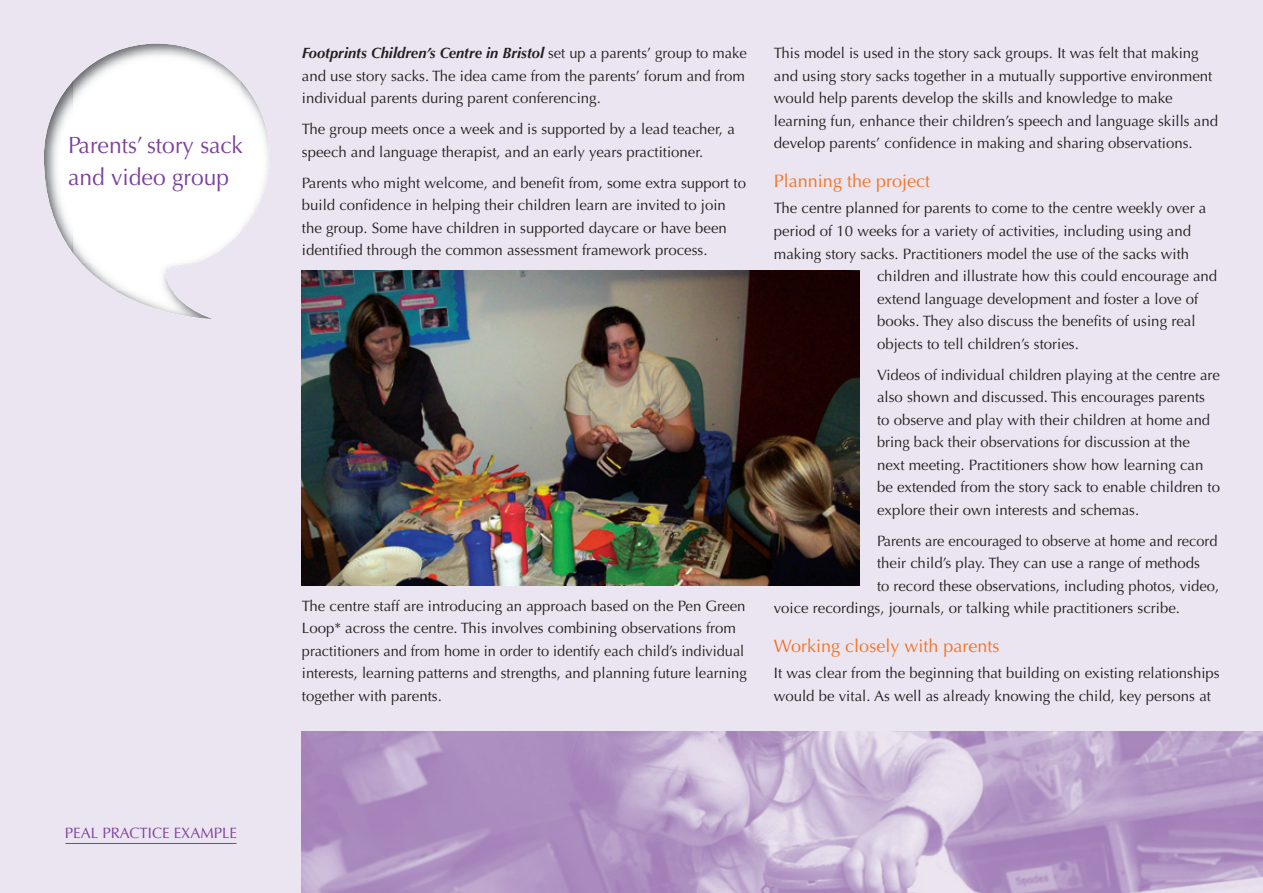
<style>
.page{position:relative;width:1263px;height:893px;background:#ebe5f1}
.page>*{position:absolute;margin:0;border:0;box-sizing:border-box;transform-origin:0 0}
.t1{font:23.55px/32.1px "Optima";color:#7c4099}
.t2{font:18px "Optima";color:#f47321}
.t3{font:15px/22.5px "Optima";color:#231f20}
.t4{font:15px "Optima";color:#7c4099}
.s1{font-weight:700;font-style:italic}
</style>
<div class="page">
<img style="left:302px;top:731px;width:961px;height:162px">
<img style="left:73px;top:44px;width:168px;height:220px">
<img style="left:44px;top:81px;width:29px;height:172px">
<img style="left:241px;top:81px;width:28px;height:150px">
<img style="left:82px;top:264px;width:101px;height:27px">
<img style="left:116px;top:291px;width:96px;height:28px">
<img style="left:302px;top:271px;width:557px;height:314px">
<hr style="left:65px;top:843px;width:171px;height:1px;background:#7c4099">
<h1 class="t1" style="left:68px;top:131px;width:176px">Parents’ story sack and video group</h1>
<p class="t4" style="left:65px;top:826px;width:174px">PEAL PRACTICE EXAMPLE</p>
<p class="t3" style="left:302px;top:43px;width:446px;text-align:justify"><span class="s1">Footprints Children’s Centre in Bristol</span> set up a parents’ group to make and use story sacks. The idea came from the parents’ forum and from individual parents during parent conferencing.</p>
<p class="t3" style="left:302px;top:119px;width:434px">The group meets once a week and is supported by a lead teacher, a speech and language therapist, and an early years practitioner.</p>
<p class="t3" style="left:302px;top:173px;width:446px">Parents who might welcome, and benefit from, some extra support to build confidence in helping their children learn are invited to join the group. Some have children in supported daycare or have been identified through the common assessment framework process.</p>
<p class="t3" style="left:302px;top:596px;width:446px">The centre staff are introducing an approach based on the Pen Green Loop* across the centre. This involves combining observations from practitioners and from home in order to identify each child’s individual interests, learning patterns and strengths, and planning future learning together with parents.</p>
<p class="t3" style="left:774px;top:43px;width:446px">This model is used in the story sack groups. It was felt that making and using story sacks together in a mutually supportive environment would help parents develop the skills and knowledge to make learning fun, enhance their children’s speech and language skills and develop parents’ confidence in making and sharing observations.</p>
<p class="t2" style="left:774px;top:173px;width:158px">Planning the project</p>
<p class="t3" style="left:774px;top:199px;width:434px">The centre planned for parents to come to the centre weekly over a</p>
<p class="t3" style="left:774px;top:221px;width:419px">period of 10 weeks for a variety of activities, including using and</p>
<p class="t3" style="left:774px;top:244px;width:417px">making story sacks. Practitioners model the use of the sacks with</p>
<p class="t3" style="left:877px;top:266px;width:342px">children and illustrate how this could encourage and</p>
<p class="t3" style="left:877px;top:289px;width:323px">extend language development and foster a love of</p>
<p class="t3" style="left:877px;top:311px;width:320px">books. They also discuss the benefits of using real</p>
<p class="t3" style="left:877px;top:334px;width:203px">objects to tell children’s stories.</p>
<p class="t3" style="left:877px;top:365px;width:344px">Videos of individual children playing at the centre are also shown and discussed. This encourages parents to observe and play with their children at home and bring back their observations for discussion at the next meeting. Practitioners show how learning can be extended from the story sack to enable children to explore their own interests and schemas.</p>
<p class="t3" style="left:877px;top:531px;width:342px">Parents are encouraged to observe at home and record</p>
<p class="t3" style="left:877px;top:553px;width:324px">their child’s play. They can use a range of methods</p>
<p class="t3" style="left:877px;top:576px;width:344px">to record these observations, including photos, video,</p>
<p class="t3" style="left:774px;top:598px;width:408px">voice recordings, journals, or talking while practitioners scribe.</p>
<p class="t2" style="left:774px;top:638px;width:227px">Working closely with parents</p>
<p class="t3" style="left:774px;top:664px;width:447px">It was clear from the beginning that building on existing relationships would be vital. As well as already knowing the child, key persons at</p>
</div>
